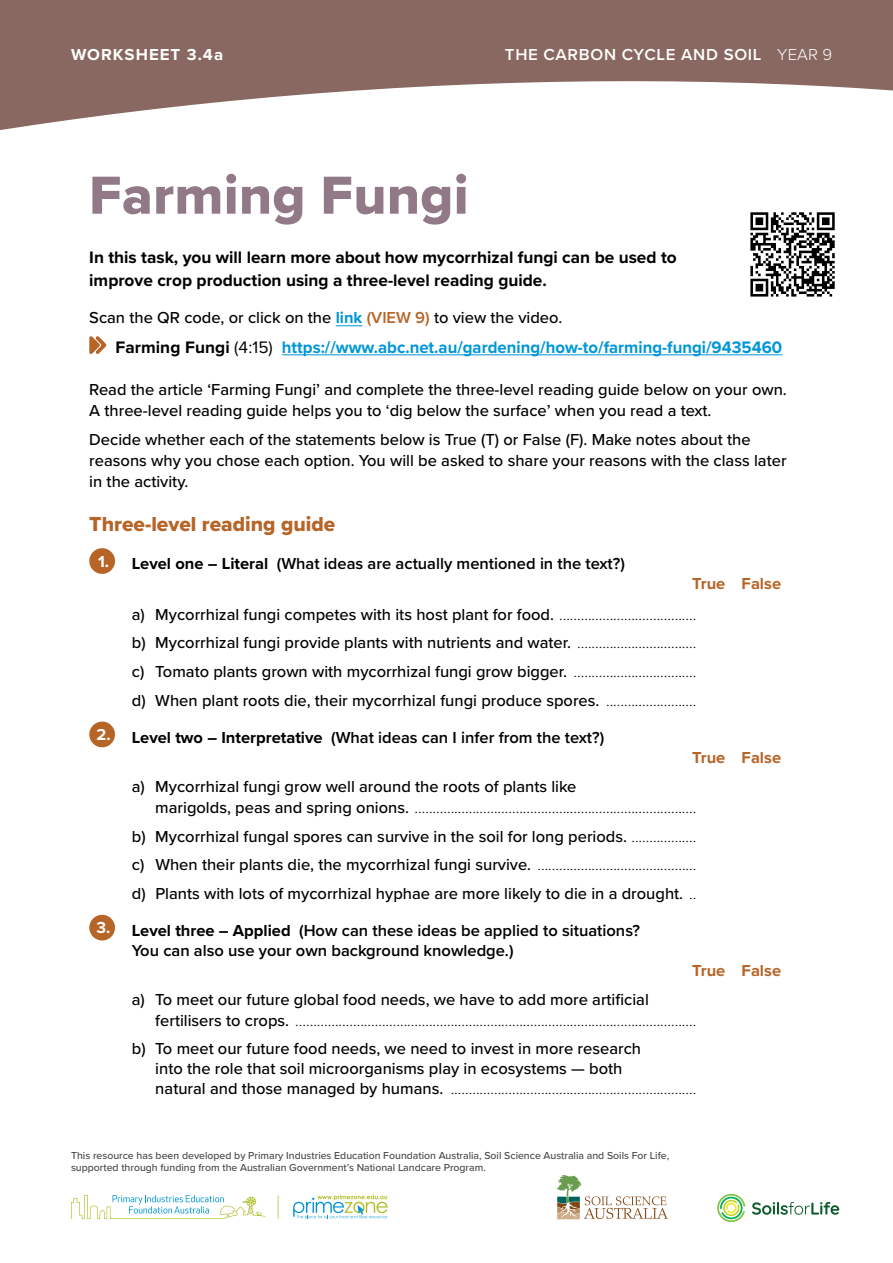
<style>
.page{position:relative;width:893px;height:1263px;background:#fff}
.page>*{position:absolute;margin:0;border:0;box-sizing:border-box;transform-origin:0 0}
.t1{font:55.5px "Proxima Nova Extrabld";letter-spacing:.005em;color:#917988}
.t2{font:21px "Proxima Nova Extrabld";color:#b76427}
.t3{font:700 17.25px/22.5px "Proxima Nova";color:#000}
.t4{font:700 17.25px "Proxima Nova";color:#0096d6}
.t5{font:500 16.5px/28.8px "Proxima Nova";color:#000}
.t6{font:600 16.5px/19.8px "Proxima Nova";color:#000}
.t7{font:300 16.5px/20.2px "Proxima Nova";color:#000}
.t8{font:600 16.5px "Proxima Nova";letter-spacing:.04em;color:#fff}
.t9{font:700 16.5px "Proxima Nova";color:#b76427}
.t10{font:700 16.5px "Proxima Nova";letter-spacing:.06em;color:#fff}
.t11{font:500 10.5px/12.6px "Proxima Nova";color:#48484a}
.s1{font-weight:300}
.s2{font-weight:700;color:#0096d6}
.s3{font-weight:600;color:#b76427}
.s4{color:#000}
.s5{font-weight:400;color:#000}
.s6{font-weight:700}
.s7{font-weight:700;color:#b76427}
.s8{font-weight:500}
</style>
<div class="page">
<svg style="left:0;top:0;width:893px;height:130px;fill:#886861"></svg>
<hr style="left:277px;top:1195px;width:2px;height:24px;background:#dadfa3">
<svg style="left:71px;top:1195px;width:194px;height:24px"></svg>
<svg style="left:293px;top:1194px;width:95px;height:25px"></svg>
<svg style="left:717px;top:1194px;width:28px;height:28px"></svg>
<svg style="left:752px;top:1202px;width:87px;height:13px"></svg>
<svg style="left:556px;top:1175px;width:112px;height:44px"></svg>
<svg style="left:336px;top:325px;width:26px;height:1px"></svg>
<hr style="left:282px;top:355px;width:500px;height:1px;background:#0096d6">
<svg style="left:89px;top:336px;width:17px;height:18px"></svg>
<div style="left:89px;top:548px;width:26px;height:26px;background:#b76427;border-radius:50%"></div>
<div style="left:89px;top:722px;width:26px;height:25px;background:#b76427;border-radius:50%"></div>
<div style="left:89px;top:915px;width:26px;height:25px;background:#b76427;border-radius:50%"></div>
<svg style="left:750px;top:212px;width:85px;height:85px"></svg>
<p class="t10" style="left:71px;top:44px;width:154px">WORKSHEET 3.4a</p>
<p class="t8" style="left:505px;top:42px;width:329px">THE CARBON CYCLE AND SOIL <span class="s1">YEAR 9</span></p>
<h1 class="t1" style="left:89px;top:154px;width:381px">Farming Fungi</h1>
<p class="t3" style="left:89px;top:247px;width:589px">In this task, you will learn more about how mycorrhizal fungi can be used to improve crop production using a three-level reading guide.</p>
<p class="t5" style="left:89px;top:302px;width:475px">Scan the QR code, or click on the <span class="s2">link</span> <span class="s3">(VIEW 9)</span> to view the video.</p>
<p class="t4" style="left:115px;top:336px;width:668px"><span class="s4">Farming Fungi</span> <span class="s5">(4:15)</span> https://www.abc.net.au/gardening/how-to/farming-fungi/9435460</p>
<p class="t5" style="left:89px;top:378px;width:699px;line-height:21px">Read the article ‘Farming Fungi’ and complete the three-level reading guide below on your own.<br>A three-level reading guide helps you to ‘dig below the surface’ when you read a text.</p>
<p class="t5" style="left:89px;top:429px;width:699px;line-height:21px">Decide whether each of the statements below is True (T) or False (F). Make notes about the reasons why you chose each option. You will be asked to share your reasons with the class later in the activity.</p>
<p class="t2" style="left:89px;top:508px;width:248px">Three-level reading guide</p>
<p class="t6" style="left:98px;top:553px;width:528px"><sup>1.</sup> <span class="s6">Level one – Literal</span> (What ideas are actually mentioned in the text?)</p>
<p class="t5" style="left:132px;top:568px;width:651px;line-height:30.3px;text-indent:560px"><span class="s7">True False </span>a) Mycorrhizal fungi competes with its host plant for food. <span class="s1">......................................</span></p>
<p class="t5" style="left:132px;top:628px;width:566px;text-align:justify">b) Mycorrhizal fungi provide plants with nutrients and water. <span class="s1">................................. </span>c) Tomato plants grown with mycorrhizal fungi grow bigger. <span class="s1">.................................. </span>d) When plant roots die, their mycorrhizal fungi produce spores. <span class="s1">.........................</span></p>
<p class="t6" style="left:96px;top:727px;width:509px"><sup>2.</sup> <span class="s6">Level two – Interpretative</span> (What ideas can I infer from the text?)</p>
<p class="t9" style="left:692px;top:747px;width:90px">True False</p>
<p class="t5" style="left:155px;top:776px;width:543px;line-height:20.2px;text-indent:-23px">a) Mycorrhizal fungi grow well around the roots of plants like<br>marigolds, peas and spring onions. <span class="s1">..............................................................................</span></p>
<p class="t5" style="left:132px;top:821px;width:566px;text-align:justify">b) Mycorrhizal fungal spores can survive in the soil for long periods. <span class="s1">.................. </span>c) When their plants die, the mycorrhizal fungi survive. <span class="s1">............................................ </span>d) Plants with lots of mycorrhizal hyphae are more likely to die in a drought. <span class="s1">..</span></p>
<p class="t6" style="left:132px;top:920px;width:510px;text-indent:-35px"><sup>3.</sup> <span class="s6">Level three – Applied</span> (How can these ideas be applied to situations?<br>You can also use your own background knowledge.)</p>
<p class="t9" style="left:692px;top:960px;width:90px">True False</p>
<p class="t7" style="left:155px;top:990px;width:543px;text-indent:-23px"><span class="s8">a) To meet our future global food needs, we have to add more artificial fertilisers to crops.</span> ...............................................................................................................</p>
<p class="t5" style="left:155px;top:1038px;width:543px;line-height:20.1px;text-indent:-23px">b) To meet our future food needs, we need to invest in more research<br>into the role that soil microorganisms play in ecosystems — both<br>natural and those managed by humans. <span class="s1">....................................................................</span></p>
<p class="t11" style="left:71px;top:1148px;width:600px">This resource has been developed by Primary Industries Education Foundation Australia, Soil Science Australia and Soils For Life, supported through funding from the Australian Government’s National Landcare Program.</p>
</div>
